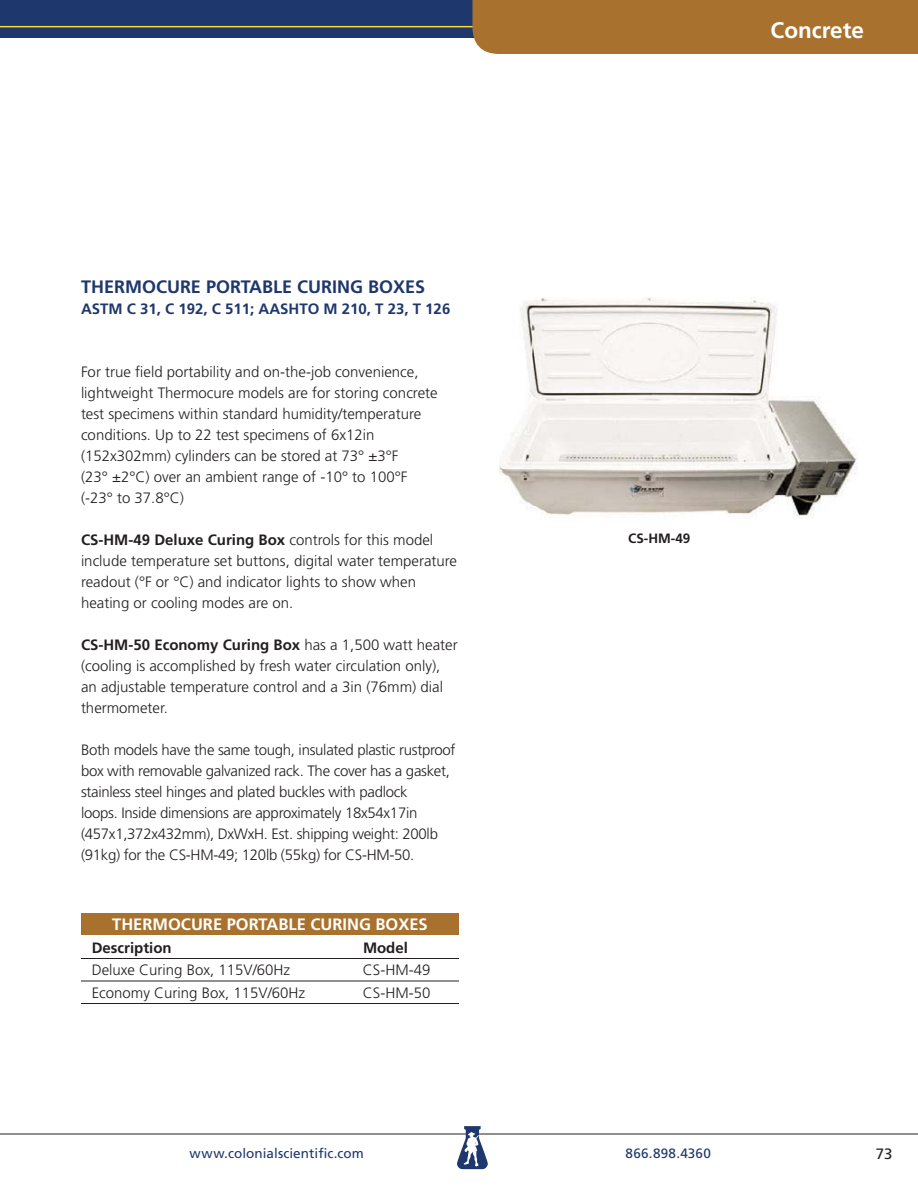
<style>
.page{position:relative;width:918px;height:1188px;background:#fff}
.page>*{position:absolute;margin:0;border:0;box-sizing:border-box;transform-origin:0 0}
.t1{font:700 22.5px "Frutiger";color:#fff}
.t2{font:700 18px "Frutiger";color:#1e376c}
.t3{font:700 16.5px "Frutiger";color:#fff}
.t4{font:300 15px/21px "Frutiger";color:#231f20}
.t5{font:300 15px/21px "Frutiger";letter-spacing:-.02em;color:#231f20}
.t6{font:700 15px "Frutiger";color:#1e376c}
.t7{font:700 15px "Frutiger";color:#231f20}
.t8{font:15px "Frutiger";color:#231f20}
.t9{font:13.5px "Frutiger";letter-spacing:.01em;color:#1e376c}
.t10{font:700 13.5px "Frutiger";color:#231f20}
.s1{font-weight:700}
</style>
<div class="page">
<hr style="left:0;top:1134px;width:918px;height:1px;background:#231f20">
<svg style="left:457px;top:1126px;width:31px;height:43px"></svg>
<div style="left:0;top:0;width:516px;height:38px;background:#1e376c"></div>
<hr style="left:0;top:26px;width:482px;height:1px;background:#f8da3d">
<div style="left:472px;top:0;width:446px;height:54px;background:#a8722e"></div>
<img style="left:500px;top:297px;width:357px;height:222px">
<div style="left:81px;top:913px;width:378px;height:22px;background:#a8722e"></div>
<hr style="left:81px;top:958px;width:378px;height:1px;background:#231f20">
<hr style="left:81px;top:981px;width:378px;height:1px;background:#231f20">
<hr style="left:81px;top:1003px;width:378px;height:1px;background:#231f20">
<p class="t2" style="left:81px;top:279px;width:346px">THERMOCURE PORTABLE CURING BOXES</p>
<p class="t6" style="left:81px;top:302px;width:371px">ASTM C 31, C 192, C 511; AASHTO M 210, T 23, T 126</p>
<p class="t4" style="left:81px;top:362px;width:358px">For true field portability and on-the-job convenience, lightweight Thermocure models are for storing concrete test specimens within standard humidity/temperature conditions. Up to 22 test specimens of 6x12in (152x302mm) cylinders can be stored at 73° ±3°F<br>(23° ±2°C) over an ambient range of -10° to 100°F (-23° to 37.8°C)</p>
<p class="t4" style="left:81px;top:530px;width:378px"><span class="s1">CS-HM-49 Deluxe Curing Box</span> controls for this model include temperature set buttons, digital water temperature readout (°F or °C) and indicator lights to show when heating or cooling modes are on.</p>
<p class="t4" style="left:81px;top:635px;width:378px"><span class="s1">CS-HM-50 Economy Curing Box</span> has a 1,500 watt heater (cooling is accomplished by fresh water circulation only), an adjustable temperature control and a 3in (76mm) dial thermometer.</p>
<p class="t5" style="left:81px;top:740px;width:376px">Both models have the same tough, insulated plastic rustproof box with removable galvanized rack. The cover has a gasket, stainless steel hinges and plated buckles with padlock<br>loops. Inside dimensions are approximately 18x54x17in (457x1,372x432mm), DxWxH. Est. shipping weight: 200lb (91kg) for the CS-HM-49; 120lb (55kg) for CS-HM-50.</p>
<p class="t3" style="left:112px;top:918px;width:317px">THERMOCURE PORTABLE CURING BOXES</p>
<p class="t7" style="left:92px;top:941px;width:81px">Description</p>
<p class="t7" style="left:363px;top:941px;width:46px">Model</p>
<p class="t4" style="left:92px;top:961px;width:200px">Deluxe Curing Box, 115V/60Hz</p>
<p class="t4" style="left:363px;top:961px;width:69px">CS-HM-49</p>
<p class="t4" style="left:92px;top:983px;width:215px">Economy Curing Box, 115V/60Hz</p>
<p class="t4" style="left:363px;top:983px;width:69px">CS-HM-50</p>
<h1 class="t1" style="left:771px;top:21px;width:95px">Concrete</h1>
<p class="t10" style="left:628px;top:533px;width:64px">CS-HM-49</p>
<p class="t9" style="left:190px;top:1148px;width:176px">www.colonialscientific.com</p>
<p class="t9" style="left:626px;top:1148px;width:87px">866.898.4360</p>
<p class="t8" style="left:876px;top:1148px;width:18px">73</p>
</div>
